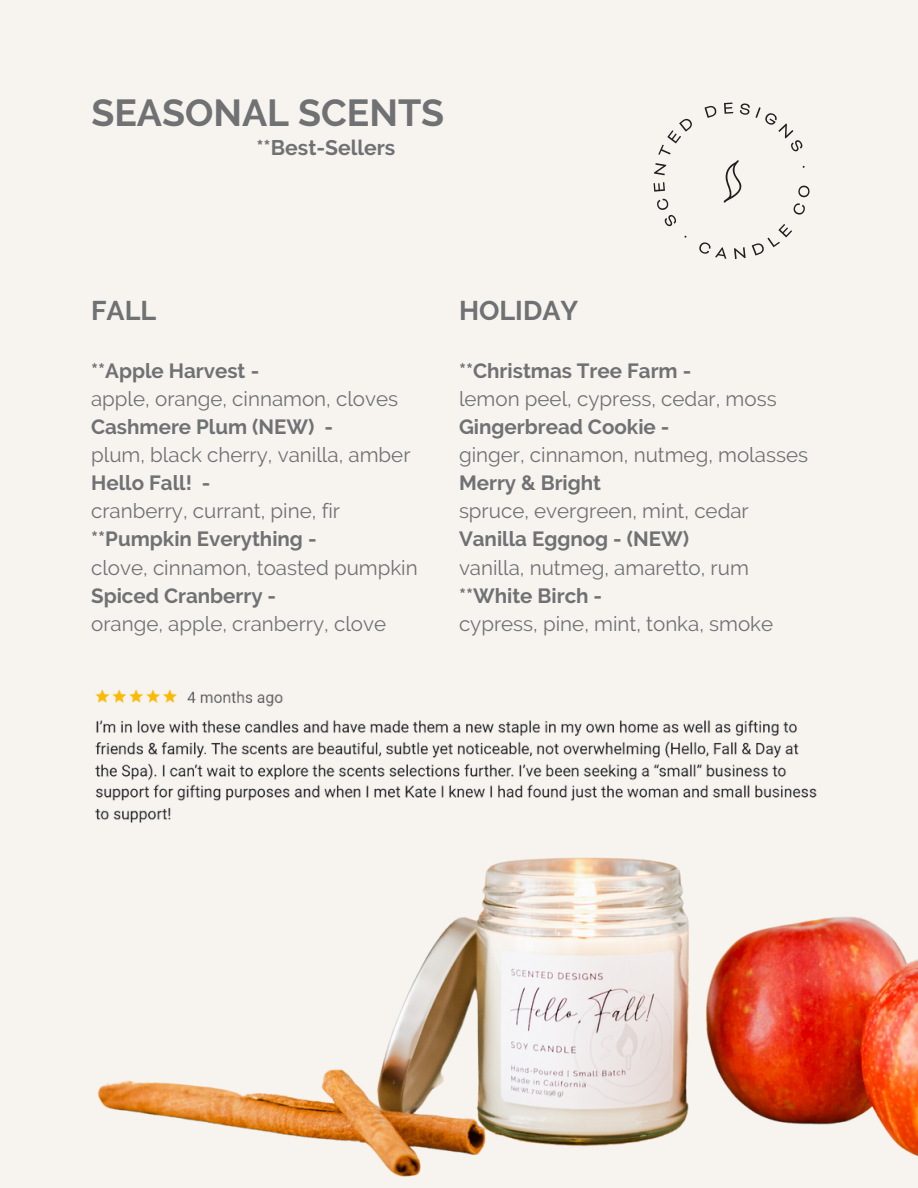
<style>
.page{position:relative;width:918px;height:1188px;background:#f7f4f0}
.page>*{position:absolute;margin:0;border:0;box-sizing:border-box;transform-origin:0 0}
.t1{font:700 37.5px "Raleway";color:#707173}
.t2{font:700 27px "Raleway";color:#707173}
.t3{font:700 21.15px "Raleway";color:#707173}
.t4{font:20.55px "Raleway";color:#707173}
.t5{font:700 20.55px "Raleway";color:#707173}
</style>
<div class="page">
<img style="left:97px;top:857px;width:821px;height:320px">
<svg style="left:724px;top:160px;width:18px;height:43px"></svg>
<svg style="left:657px;top:198px;width:20px;height:29px"></svg>
<svg style="left:654px;top:182px;width:11px;height:10px"></svg>
<svg style="left:654px;top:163px;width:12px;height:12px"></svg>
<svg style="left:658px;top:118px;width:34px;height:37px"></svg>
<svg style="left:705px;top:106px;width:12px;height:12px"></svg>
<svg style="left:724px;top:103px;width:9px;height:11px"></svg>
<svg style="left:740px;top:103px;width:63px;height:49px"></svg>
<svg style="left:699px;top:242px;width:27px;height:17px"></svg>
<svg style="left:734px;top:247px;width:12px;height:12px"></svg>
<svg style="left:752px;top:224px;width:40px;height:32px"></svg>
<svg style="left:793px;top:185px;width:17px;height:30px"></svg>
<img style="left:95px;top:689px;width:722px;height:134px">
<h1 class="t1" style="left:91px;top:91px;width:354px">SEASONAL SCENTS</h1>
<p class="t3" style="left:256px;top:135px;width:141px">**Best-Sellers</p>
<h2 class="t2" style="left:91px;top:295px;width:67px">FALL</h2>
<p class="t5" style="left:91px;top:358px;width:170px">**Apple Harvest -</p>
<p class="t4" style="left:91px;top:386px;width:309px">apple, orange, cinnamon, cloves</p>
<p class="t5" style="left:91px;top:415px;width:243px">Cashmere Plum (NEW) -</p>
<p class="t4" style="left:91px;top:443px;width:321px">plum, black cherry, vanilla, amber</p>
<p class="t5" style="left:91px;top:471px;width:121px">Hello Fall! -</p>
<p class="t4" style="left:91px;top:499px;width:251px">cranberry, currant, pine, fir</p>
<p class="t5" style="left:91px;top:527px;width:227px">**Pumpkin Everything -</p>
<p class="t4" style="left:91px;top:555px;width:328px">clove, cinnamon, toasted pumpkin</p>
<p class="t5" style="left:91px;top:583px;width:187px">Spiced Cranberry -</p>
<p class="t4" style="left:91px;top:611px;width:297px">orange, apple, cranberry, clove</p>
<h2 class="t2" style="left:459px;top:295px;width:121px">HOLIDAY</h2>
<p class="t5" style="left:459px;top:358px;width:234px">**Christmas Tree Farm -</p>
<p class="t4" style="left:459px;top:386px;width:319px">lemon peel, cypress, cedar, moss</p>
<p class="t5" style="left:459px;top:415px;width:212px">Gingerbread Cookie -</p>
<p class="t4" style="left:459px;top:443px;width:351px">ginger, cinnamon, nutmeg, molasses</p>
<p class="t5" style="left:459px;top:471px;width:144px">Merry &amp; Bright</p>
<p class="t4" style="left:459px;top:499px;width:291px">spruce, evergreen, mint, cedar</p>
<p class="t5" style="left:459px;top:527px;width:232px">Vanilla Eggnog - (NEW)</p>
<p class="t4" style="left:459px;top:555px;width:291px">vanilla, nutmeg, amaretto, rum</p>
<p class="t5" style="left:459px;top:583px;width:145px">**White Birch -</p>
<p class="t4" style="left:459px;top:611px;width:316px">cypress, pine, mint, tonka, smoke</p>
</div>
